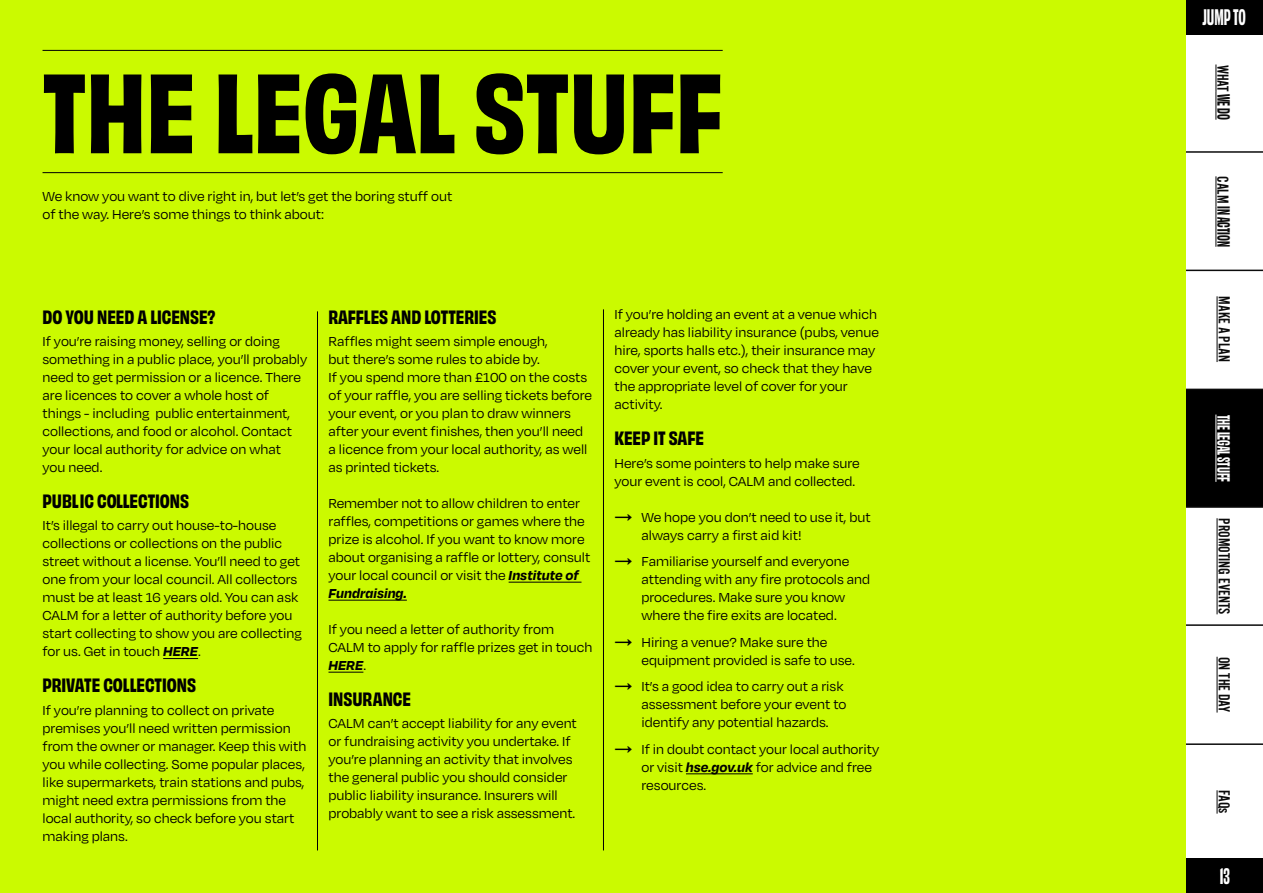
<style>
.page{position:relative;width:1263px;height:893px;background:#fff}
.page>*{position:absolute;margin:0;border:0;box-sizing:border-box;transform-origin:0 0}
.t1{font:700 105px "Obviously Narw";color:#000}
.t2{font:700 condensed 21px "Obviously";color:#fff}
.t3{font:700 18px "Obviously Narw";color:#000}
.t4{font:16.5px "Alternate Gothic LT No 2";color:#0b0b0b}
.t5{font:700 condensed 16.5px "Obviously";color:#fff}
.t6{font:700 condensed 16.5px "Obviously";color:#0b0b0b}
.t7{font:15px/18px "Degular";color:#000}
.s1{font-weight:700;font-style:italic}
.s2{font-family:"Archivo";font-size:18px}
.s3{font-family:"Obviously";font-weight:700;font-stretch:condensed}
.s4{font-family:"Alternate Gothic LT No 2";font-weight:400;font-stretch:normal}
</style>
<div class="page">
<div style="left:1185px;top:389px;width:78px;height:118px;background:#000"></div>
<div style="left:1185px;top:859px;width:78px;height:34px;background:#000"></div>
<div style="left:1185px;top:0;width:78px;height:34px;background:#000"></div>
<hr style="left:1216px;top:657px;width:1px;height:56px;background:#0b0b0b">
<hr style="left:1215px;top:176px;width:1px;height:30px;background:#0b0b0b">
<hr style="left:1215px;top:206px;width:1px;height:41px;background:#0b0b0b">
<svg style="left:1215px;top:64px;width:1px;height:56px"></svg>
<hr style="left:1216px;top:296px;width:1px;height:66px;background:#0b0b0b">
<hr style="left:1216px;top:518px;width:1px;height:96px;background:#0b0b0b">
<svg style="left:1216px;top:790px;width:1px;height:24px"></svg>
<hr style="left:1215px;top:415px;width:1px;height:67px;background:#fff">
<hr style="left:1185px;top:151px;width:78px;height:2px;background:#0b0b0b">
<hr style="left:1185px;top:270px;width:78px;height:1px;background:#0b0b0b">
<hr style="left:1185px;top:389px;width:78px;height:1px;background:#0b0b0b">
<hr style="left:1185px;top:506px;width:78px;height:2px;background:#0b0b0b">
<hr style="left:1185px;top:624px;width:78px;height:2px;background:#0b0b0b">
<hr style="left:1185px;top:743px;width:78px;height:2px;background:#0b0b0b">
<div style="left:0;top:0;width:1185px;height:893px;background:#cbfa00"></div>
<hr style="left:163px;top:658px;width:35px;height:1px;background:#000">
<hr style="left:509px;top:582px;width:72px;height:1px;background:#000">
<hr style="left:328px;top:600px;width:79px;height:1px;background:#000">
<hr style="left:328px;top:672px;width:35px;height:1px;background:#000">
<hr style="left:686px;top:773px;width:67px;height:1px;background:#000">
<hr style="left:603px;top:309px;width:1px;height:541px;background:#000">
<hr style="left:317px;top:311px;width:1px;height:539px;background:#000">
<hr style="left:43px;top:50px;width:680px;height:1px;background:#000">
<hr style="left:43px;top:172px;width:680px;height:1px;background:#000">
<h1 class="t1" style="left:43px;top:34px;width:682px">THE LEGAL STUFF</h1>
<p class="t7" style="left:43px;top:187px;width:411px">We know you want to dive right in, but let’s get the boring stuff out of the way. Here’s some things to think about:</p>
<p class="t3" style="left:43px;top:303px;width:175px">DO YOU NEED A LICENSE?</p>
<p class="t7" style="left:43px;top:332px;width:266px">If you’re raising money, selling or doing something in a public place, you’ll probably need to get permission or a licence. There are licences to cover a whole host of things - including public entertainment, collections, and food or alcohol. Contact your local authority for advice on what you need.</p>
<p class="t3" style="left:43px;top:488px;width:148px">PUBLIC COLLECTIONS</p>
<p class="t7" style="left:43px;top:516px;width:261px">It’s illegal to carry out house-to-house collections or collections on the public street without a license. You’ll need to get one from your local council. All collectors must be at least 16 years old. You can ask CALM for a letter of authority before you start collecting to show you are collecting for us. Get in touch <span class="s1">HERE</span>.</p>
<p class="t3" style="left:43px;top:672px;width:155px">PRIVATE COLLECTIONS</p>
<p class="t7" style="left:43px;top:700px;width:265px">If you’re planning to collect on private premises you’ll need written permission from the owner or manager. Keep this with you while collecting. Some popular places, like supermarkets, train stations and pubs, might need extra permissions from the local authority, so check before you start making plans.</p>
<p class="t3" style="left:328px;top:303px;width:169px">RAFFLES AND LOTTERIES</p>
<p class="t7" style="left:328px;top:332px;width:265px">Raffles might seem simple enough,<br>but there’s some rules to abide by.<br>If you spend more than £100 on the costs of your raffle, you are selling tickets before your event, or you plan to draw winners after your event finishes, then you’ll need a licence from your local authority, as well as printed tickets.</p>
<p class="t7" style="left:328px;top:494px;width:263px">Remember not to allow children to enter raffles, competitions or games where the prize is alcohol. If you want to know more about organising a raffle or lottery, consult your local council or visit the <span class="s1">Institute of Fundraising.</span></p>
<p class="t7" style="left:328px;top:620px;width:266px">If you need a letter of authority from<br>CALM to apply for raffle prizes get in touch<br><span class="s1">HERE</span>.</p>
<p class="t3" style="left:328px;top:685px;width:84px">INSURANCE</p>
<p class="t7" style="left:328px;top:714px;width:250px">CALM can’t accept liability for any event or fundraising activity you undertake. If you’re planning an activity that involves the general public you should consider public liability insurance. Insurers will probably want to see a risk assessment.</p>
<p class="t7" style="left:614px;top:305px;width:266px">If you’re holding an event at a venue which already has liability insurance (pubs, venue hire, sports halls etc.), their insurance may cover your event, so check that they have the appropriate level of cover for your activity.</p>
<p class="t3" style="left:614px;top:425px;width:91px">KEEP IT SAFE</p>
<p class="t7" style="left:614px;top:453px;width:247px">Here’s some pointers to help make sure your event is cool, CALM and collected.</p>
<p class="t7" style="left:641px;top:507px;width:231px;text-indent:-27px"><span class="s2">→</span> We hope you don’t need to use it, but always carry a first aid kit!</p>
<p class="t7" style="left:641px;top:552px;width:230px;text-indent:-27px"><span class="s2">→</span> Familiarise yourself and everyone attending with any fire protocols and procedures. Make sure you know where the fire exits are located.</p>
<p class="t7" style="left:641px;top:632px;width:215px;text-indent:-27px"><span class="s2">→</span> Hiring a venue? Make sure the equipment provided is safe to use.</p>
<p class="t7" style="left:641px;top:677px;width:206px;text-indent:-27px"><span class="s2">→</span> It’s a good idea to carry out a risk assessment before your event to identify any potential hazards.</p>
<p class="t7" style="left:641px;top:739px;width:239px;text-indent:-27px"><span class="s2">→</span> If in doubt contact your local authority or visit <span class="s1">hse.gov.uk</span> for advice and free resources.</p>
<h2 class="t2" style="left:1202px;top:3px;width:45px">JUMP TO</h2>
<p class="t4" style="left:1231px;top:64px;width:57px;rotate:90deg">WHAT <span class="s3">WE DO</span></p>
<p class="t6" style="left:1235px;top:176px;width:72px;rotate:90deg"><span class="s4">CALM</span> IN ACTION</p>
<p class="t4" style="left:1232px;top:296px;width:67px;rotate:90deg">MAKE A PLAN</p>
<p class="t5" style="left:1235px;top:415px;width:69px;rotate:90deg">THE LEGAL STUFF</p>
<p class="t4" style="left:1232px;top:518px;width:98px;rotate:90deg">PROMOTING EVENTS</p>
<p class="t4" style="left:1232px;top:657px;width:57px;rotate:90deg">ON THE DAY</p>
<p class="t4" style="left:1232px;top:790px;width:25px;rotate:90deg">FAQs</p>
<h2 class="t2" style="left:1220px;top:861px;width:12px">13</h2>
</div>
